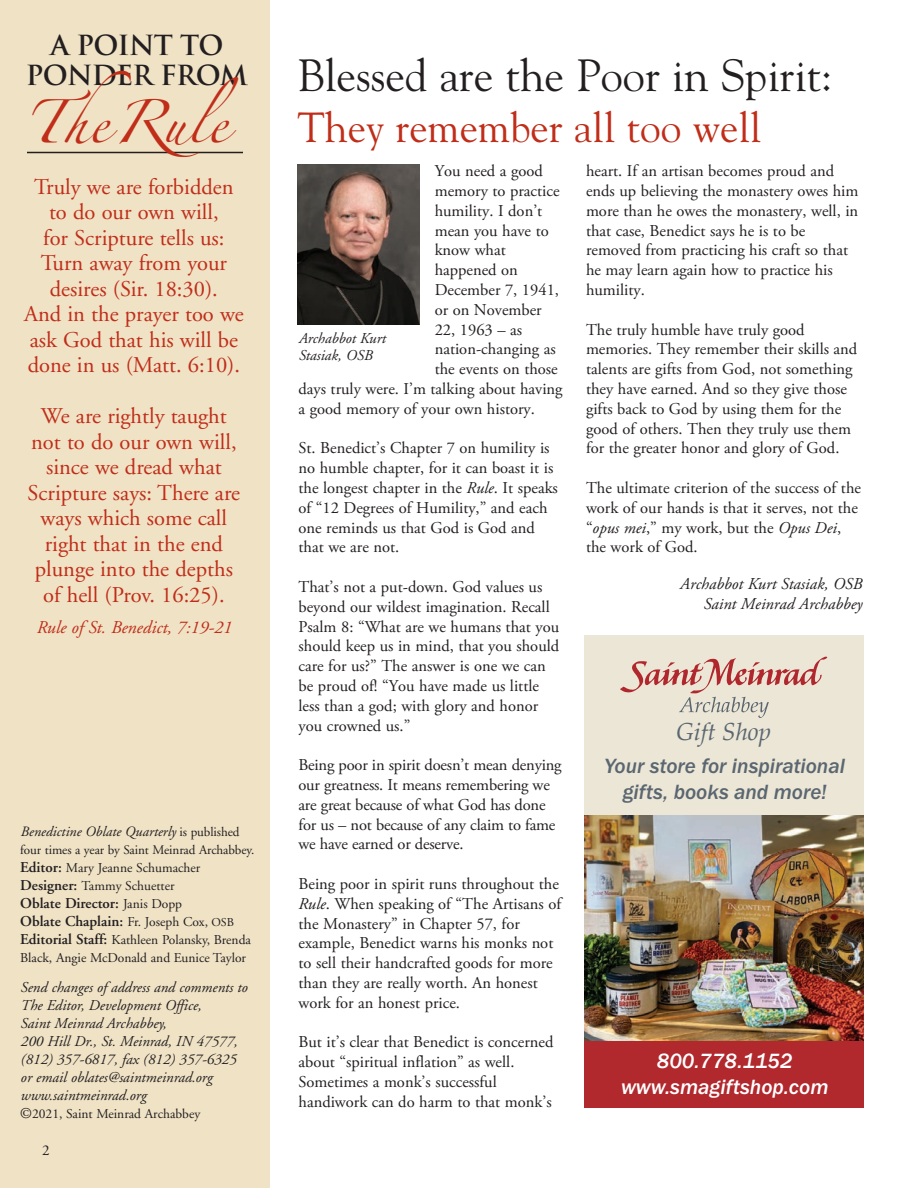
<style>
.page{position:relative;width:918px;height:1188px;background:#fff}
.page>*{position:absolute;margin:0;border:0;box-sizing:border-box;transform-origin:0 0}
.t1{font:45px "Goudy";color:#231f20}
.t2{font:42px "Goudy";color:#c02d19}
.t3{font:38.85px "Zapfino";color:#c02d19}
.t4{font:700 27px/30px "Trajan Pro";letter-spacing:-.03em;color:#231f20;text-align:center}
.t5{font:italic 24.6px "Palatino";color:#5a6670}
.t6{font:22.5px/25.5px "Adobe Garamond";color:#c02d19;text-align:center}
.t7{font:21.3px/26.2px "Franklin Gothic URW Med Ita";color:#5a6670;text-align:center}
.t8{font:21.3px/26.2px "Franklin Gothic URW Med Ita";color:#fff;text-align:center}
.t9{font:italic 18px "Adobe Garamond";color:#c02d19}
.t10{font:16.5px/19.8px "Adobe Garamond Pro";color:#231f20}
.t11{font:italic 16.5px/19.8px "Adobe Garamond Pro";color:#231f20;text-align:right}
.t12{font:italic 15px/18px "Adobe Garamond";color:#231f20}
.t13{font:600 15px/18px "Adobe Garamond";color:#231f20}
.t14{font:15px "Adobe Garamond";color:#231f20}
.t15{font:italic 14.25px "Adobe Garamond";color:#231f20}
.t16{font:13.5px/18px "Adobe Garamond";color:#231f20}
.t17{font:13.2px "Adobe Garamond";letter-spacing:-.005em;color:#231f20}
.s1{font-style:normal;font-size:13.2px}
.s2{font-weight:600;font-size:15px}
.s3{font-weight:400;font-size:13.5px}
.s4{font-weight:400;font-size:12px}
.s5{font-size:15px}
.s6{font-style:italic}
</style>
<div class="page">
<div style="left:0;top:0;width:270px;height:1188px;background:#efe2c5"></div>
<hr style="left:27px;top:152px;width:216px;height:1px;background:#231f20">
<img style="left:297px;top:165px;width:123px;height:159px">
<div style="left:585px;top:635px;width:279px;height:414px;background:#ece6d6"></div>
<img style="left:585px;top:816px;width:279px;height:225px">
<svg style="left:620px;top:657px;width:207px;height:61px"></svg>
<div style="left:585px;top:1041px;width:279px;height:67px;background:#b1282d"></div>
<h3 class="t4" style="left:26px;top:30px;width:224px">A POINT TO<br>PONDER FROM</h3>
<h3 class="t3" style="left:24px;top:106px;width:216px">The Ru le</h3>
<h3 class="t6" style="left:24px;top:175px;width:221px">Truly we are forbidden to do our own will,<br>for Scripture tells us:<br>Turn away from your desires (Sir. 18:30).<br>And in the prayer too we ask God that his will be done in us (Matt. 6:10).</h3>
<h3 class="t6" style="left:28px;top:404px;width:214px">We are rightly taught not to do our own will, since we dread what<br>Scripture says: There are ways which some call right that in the end plunge into the depths of hell (Prov. 16:25).</h3>
<p class="t9" style="left:36px;top:618px;width:197px">Rule of St. Benedict, 7:19-21</p>
<p class="t15" style="left:20px;top:824px;width:221px">Ben edictine Oblate Quarterly <span class="s1">is published</span></p>
<p class="t17" style="left:20px;top:843px;width:236px">four times a year by Saint Meinrad Archabbey.</p>
<p class="t16" style="left:20px;top:859px;width:182px"><span class="s2">Editor:</span> Mary Jeanne Schumacher<br><span class="s2">Designer:</span> Tammy Schuetter</p>
<p class="t13" style="left:20px;top:895px;width:215px">Oblate Director: <span class="s3">Janis Dopp<br></span>Oblate Chaplain: <span class="s3">Fr. Joseph Cox,</span> <span class="s4">OSB</span></p>
<p class="t16" style="left:20px;top:931px;width:232px"><span class="s2">Editorial Staff:</span> Kathleen Polansky, Brenda<br>Black, Angie McDonald and Eunice Taylor</p>
<p class="t12" style="left:20px;top:979px;width:228px">Send changes of address and comments to<br>The Editor, Development Office,<br>Saint Meinrad Archabbey,<br>200 Hill Dr., St. Meinrad, IN 47577, (812) 357-6817, fax (812) 357-6325 or email oblates@saintmeinrad.org www.saintmeinrad.org</p>
<p class="t16" style="left:20px;top:1105px;width:182px"><span class="s5">©</span>2021, Saint Meinrad Archabbey</p>
<p class="t14" style="left:42px;top:1143px;width:9px">2</p>
<h1 class="t1" style="left:297px;top:47px;width:536px">Blessed are the Poor in Spirit:</h1>
<h2 class="t2" style="left:297px;top:101px;width:465px">They remember all too well</h2>
<p class="t10" style="left:435px;top:162px;width:110px">You need a good</p>
<p class="t10" style="left:435px;top:181px;width:126px">memory to practice</p>
<p class="t10" style="left:435px;top:201px;width:109px">humility. I don’t</p>
<p class="t10" style="left:435px;top:221px;width:116px">mean you have to</p>
<p class="t10" style="left:435px;top:241px;width:73px">know what</p>
<p class="t10" style="left:435px;top:261px;width:85px">happened on</p>
<p class="t10" style="left:435px;top:280px;width:126px">December 7, 1941,</p>
<p class="t10" style="left:435px;top:300px;width:109px">or on November</p>
<p class="t10" style="left:435px;top:320px;width:89px">22, 1963 – as</p>
<p class="t10" style="left:435px;top:340px;width:123px">nation-changing as</p>
<p class="t10" style="left:435px;top:360px;width:125px">the events on those</p>
<p class="t10" style="left:299px;top:379px;width:266px">days truly were. I’m talking about having</p>
<p class="t10" style="left:299px;top:399px;width:238px">a good memory of your own history.</p>
<p class="t10" style="left:299px;top:439px;width:261px">St. Benedict’s Chapter 7 on humility is no humble chapter, for it can boast it is the longest chapter in the <span class="s6">Rule</span>. It speaks of “12 Degrees of Humility,” and each one reminds us that God is God and that we are not.</p>
<p class="t10" style="left:299px;top:577px;width:262px">That’s not a put-down. God values us beyond our wildest imagination. Recall Psalm 8: “What are we humans that you should keep us in mind, that you should care for us?” The answer is one we can be proud of! “You have made us little less than a god; with glory and honor you crowned us.”</p>
<p class="t10" style="left:299px;top:756px;width:265px">Being poor in spirit doesn’t mean denying our greatness. It means remembering we are great because of what God has done for us – not because of any claim to fame we have earned or deserve.</p>
<p class="t10" style="left:299px;top:874px;width:264px">Being poor in spirit runs throughout the <span class="s6">Rule</span>. When speaking of “The Artisans of the Monastery” in Chapter 57, for example, Benedict warns his monks not to sell their handcrafted goods for more than they are really worth. An honest work for an honest price.</p>
<p class="t10" style="left:299px;top:1033px;width:256px">But it’s clear that Benedict is concerned about “spiritual inflation” as well.<br>Sometimes a monk’s successful handiwork can do harm to that monk’s</p>
<p class="t12" style="left:298px;top:331px;width:89px;line-height:16.5px">Archabbot Kurt<br>Stasiak, OSB</p>
<p class="t10" style="left:586px;top:162px;width:274px">heart. If an artisan becomes proud and ends up believing the monastery owes him more than he owes the monastery, well, in that case, Benedict says he is to be removed from practicing his craft so that he may learn again how to practice his humility.</p>
<p class="t10" style="left:586px;top:320px;width:273px">The truly humble have truly good memories. They remember their skills and talents are gifts from God, not something they have earned. And so they give those gifts back to God by using them for the good of others. Then they truly use them for the greater honor and glory of God.</p>
<p class="t10" style="left:586px;top:478px;width:277px">The ultimate criterion of the success of the work of our hands is that it serves, not the “<span class="s6">opus mei</span>,” my work, but the <span class="s6">Opus Dei</span>, the work of God.</p>
<p class="t11" style="left:680px;top:574px;width:184px">Archabbot Kurt Stasiak, OSB<br>Saint Meinrad Archabbey</p>
<h3 class="t5" style="left:676px;top:711px;width:97px">Gift Shop</h3>
<p class="t7" style="left:605px;top:753px;width:242px">Your store for inspirational gifts, books and more!</p>
<p class="t8" style="left:621px;top:1047px;width:209px">800.778.1152 www.smagiftshop.com</p>
</div>
